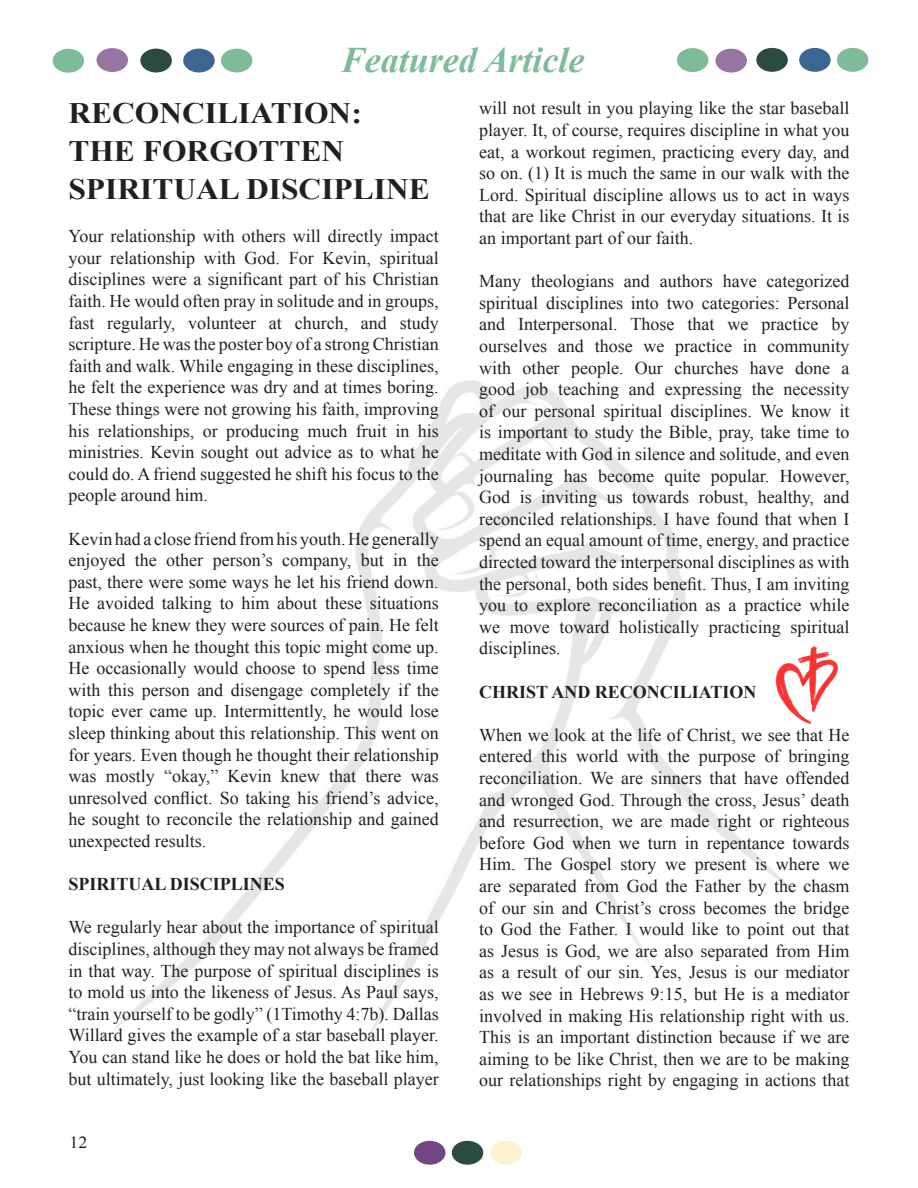
<style>
.page{position:relative;width:918px;height:1188px;background:#fff}
.page>*{position:absolute;margin:0;border:0;box-sizing:border-box;transform-origin:0 0}
.Mosaix_Article{font:italic 700 36px "Times New Roman";color:#7ebb99}
.Mosaix_Article-2{font:700 29.55px/37.8px "Times New Roman";color:#231f20;scale:1.06 1}
.Mosaix_Article-3{font:18px/21.6px "Times New Roman";color:#231f20;text-align:justify}
.Mosaix_Article-4{font:700 18px "Times New Roman";color:#231f20}
.Mosaix_Article-5{font:16.95px "Times New Roman";color:#231f20;scale:1.06 1}
</style>
<div class="page">
<img style="left:113px;top:380px;width:698px;height:662px">
<div style="left:414px;top:1141px;width:31px;height:24px;background:#724584;border-radius:50%"></div>
<div style="left:491px;top:1141px;width:31px;height:24px;background:#fbf2d0;border-radius:50%"></div>
<div style="left:452px;top:1141px;width:31px;height:24px;background:#2c4b40;border-radius:50%"></div>
<div style="left:140px;top:49px;width:32px;height:23px;background:#2c4b40;border-radius:50%"></div>
<div style="left:221px;top:49px;width:31px;height:23px;background:#7ebb99;border-radius:50%"></div>
<div style="left:183px;top:49px;width:32px;height:23px;background:#3c6692;border-radius:50%"></div>
<div style="left:53px;top:49px;width:31px;height:24px;background:#7ebb99;border-radius:50%"></div>
<div style="left:97px;top:48px;width:31px;height:24px;background:#9675a4;border-radius:50%"></div>
<div style="left:756px;top:48px;width:32px;height:24px;background:#2c4b40;border-radius:50%"></div>
<div style="left:837px;top:48px;width:31px;height:24px;background:#7ebb99;border-radius:50%"></div>
<div style="left:799px;top:48px;width:32px;height:24px;background:#3c6692;border-radius:50%"></div>
<div style="left:677px;top:48px;width:31px;height:24px;background:#7ebb99;border-radius:50%"></div>
<div style="left:715px;top:49px;width:32px;height:24px;background:#9675a4;border-radius:50%"></div>
<img style="left:769px;top:646px;width:70px;height:77px">
<p class="Mosaix_Article" style="left:341px;top:34px;width:245px">Featured Article</p>
<p class="Mosaix_Article-2" style="left:68px;top:94px;width:342px">RECONCILIATION:<br>THE FORGOTTEN<br>SPIRITUAL DISCIPLINE</p>
<p class="Mosaix_Article-3" style="left:68px;top:225px;width:372px">Your relationship with others will directly impact your relationship with God. For Kevin, spiritual disciplines were a significant part of his Christian faith. He would often pray in solitude and in groups, fast regularly, volunteer at church, and study scripture. He was the poster boy of a strong Christian faith and walk. While engaging in these disciplines, he felt the experience was dry and at times boring.<br>These things were not growing his faith, improving his relationships, or producing much fruit in his ministries. Kevin sought out advice as to what he could do. A friend suggested he shift his focus to the people around him.</p>
<p class="Mosaix_Article-3" style="left:68px;top:527px;width:372px">Kevin had a close friend from his youth. He generally enjoyed the other person’s company, but in the past, there were some ways he let his friend down.<br>He avoided talking to him about these situations because he knew they were sources of pain. He felt anxious when he thought this topic might come up.<br>He occasionally would choose to spend less time with this person and disengage completely if the topic ever came up. Intermittently, he would lose sleep thinking about this relationship. This went on for years. Even though he thought their relationship was mostly “okay,” Kevin knew that there was unresolved conflict. So taking his friend’s advice, he sought to reconcile the relationship and gained unexpected results.</p>
<p class="Mosaix_Article-4" style="left:68px;top:872px;width:218px">SPIRITUAL DISCIPLINES</p>
<p class="Mosaix_Article-3" style="left:68px;top:916px;width:372px">We regularly hear about the importance of spiritual disciplines, although they may not always be framed in that way. The purpose of spiritual disciplines is to mold us into the likeness of Jesus. As Paul says, “train yourself to be godly” (1Timothy 4:7b). Dallas Willard gives the example of a star baseball player.<br>You can stand like he does or hold the bat like him, but ultimately, just looking like the baseball player</p>
<p class="Mosaix_Article-3" style="left:479px;top:97px;width:372px">will not result in you playing like the star baseball player. It, of course, requires discipline in what you eat, a workout regimen, practicing every day, and so on. (1) It is much the same in our walk with the Lord. Spiritual discipline allows us to act in ways that are like Christ in our everyday situations. It is an important part of our faith.</p>
<p class="Mosaix_Article-3" style="left:479px;top:270px;width:372px">Many theologians and authors have categorized spiritual disciplines into two categories: Personal and Interpersonal. Those that we practice by ourselves and those we practice in community with other people. Our churches have done a good job teaching and expressing the necessity of our personal spiritual disciplines. We know it is important to study the Bible, pray, take time to meditate with God in silence and solitude, and even journaling has become quite popular. However, God is inviting us towards robust, healthy, and reconciled relationships. I have found that when I spend an equal amount of time, energy, and practice directed toward the interpersonal disciplines as with the personal, both sides benefit. Thus, I am inviting you to explore reconciliation as a practice while we move toward holistically practicing spiritual disciplines.</p>
<p class="Mosaix_Article-4" style="left:479px;top:679px;width:279px">CHRIST AND RECONCILIATION</p>
<p class="Mosaix_Article-3" style="left:479px;top:724px;width:372px">When we look at the life of Christ, we see that He entered this world with the purpose of bringing reconciliation. We are sinners that have offended and wronged God. Through the cross, Jesus’ death and resurrection, we are made right or righteous before God when we turn in repentance towards Him. The Gospel story we present is where we are separated from God the Father by the chasm of our sin and Christ’s cross becomes the bridge to God the Father. I would like to point out that as Jesus is God, we are also separated from Him as a result of our sin. Yes, Jesus is our mediator as we see in Hebrews 9:15, but He is a mediator involved in making His relationship right with us.<br>This is an important distinction because if we are aiming to be like Christ, then we are to be making our relationships right by engaging in actions that</p>
<p class="Mosaix_Article-5" style="left:69px;top:1131px;width:18px">12</p>
</div>
